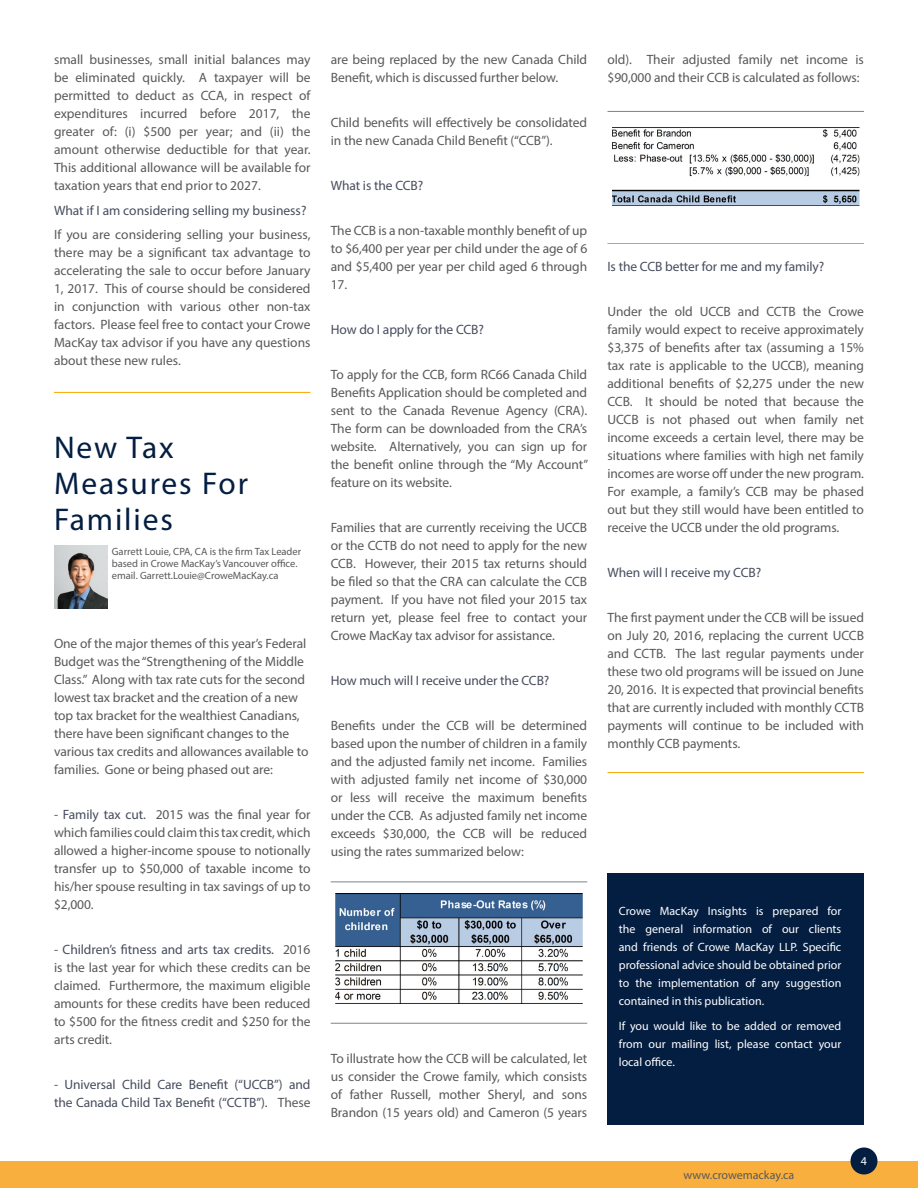
<style>
.page{position:relative;width:918px;height:1188px;background:#fff}
.page>*{position:absolute;margin:0;border:0;box-sizing:border-box;transform-origin:0 0}
.t1{font:31.5px/36px "Myriad Pro";letter-spacing:.06em;color:#041e41}
.t2{font:13.5px/18px "Myriad Pro";letter-spacing:-.005em;color:#58595b;text-align:justify}
.t3{font:13.5px/18px "Myriad Pro";letter-spacing:-.005em;color:#474c5d}
.t4{font:12px/18px "Myriad Pro";color:#fff;text-align:justify}
.t5{font:12px "Myriad Pro";color:#58595b}
.t6{font:10.5px/12px "Myriad Pro";color:#58595b}
.s1{color:#474c5d}
.s2{color:#58595b}
</style>
<div class="page">
<div style="left:0;top:1161px;width:918px;height:27px;background:#f8af3e"></div>
<div style="left:850px;top:1148px;width:28px;height:26px;background:#041e41;border-radius:50%"></div>
<img style="left:54px;top:546px;width:53px;height:63px">
<hr style="left:608px;top:243px;width:256px;height:1px;background:#808285">
<hr style="left:608px;top:772px;width:256px;height:1px;background:#f7a800">
<hr style="left:608px;top:111px;width:256px;height:1px;background:#808285">
<div style="left:608px;top:874px;width:256px;height:251px;background:#041e41"></div>
<img style="left:336px;top:894px;width:246px;height:110px">
<img style="left:613px;top:127px;width:246px;height:78px">
<hr style="left:331px;top:882px;width:256px;height:1px;background:#808285">
<hr style="left:331px;top:1023px;width:256px;height:1px;background:#808285">
<hr style="left:54px;top:392px;width:256px;height:1px;background:#f7a800">
<p class="t2" style="left:54px;top:50px;width:258px">small businesses, small initial balances may be eliminated quickly. A taxpayer will be permitted to deduct as CCA, in respect of expenditures incurred before 2017, the greater of: (i) $500 per year; and (ii) the amount otherwise deductible for that year.<br>This additional allowance will be available for taxation years that end prior to 2027.</p>
<p class="t3" style="left:54px;top:201px;width:254px">What if I am considering selling my business?</p>
<p class="t2" style="left:54px;top:226px;width:258px">If you are considering selling your business, there may be a significant tax advantage to accelerating the sale to occur before January 1, 2017. This of course should be considered in conjunction with various other non-tax factors. Please feel free to contact your Crowe MacKay tax advisor if you have any questions about these new rules.</p>
<h1 class="t1" style="left:54px;top:429px;width:195px">New Tax<br>Measures For<br>Families</h1>
<p class="t6" style="left:112px;top:546px;width:191px">Garrett Louie, CPA, CA is the firm Tax Leader based in Crowe MacKay’s Vancouver office. email. Garrett.Louie@CroweMacKay.ca</p>
<p class="t2" style="left:54px;top:635px;width:256px;text-align:left">One of the major themes of this year’s Federal Budget was the “Strengthening of the Middle Class.” Along with tax rate cuts for the second lowest tax bracket and the creation of a new top tax bracket for the wealthiest Canadians, there have been significant changes to the various tax credits and allowances available to families. Gone or being phased out are:</p>
<p class="t2" style="left:54px;top:806px;width:258px">- <span class="s1">Family tax cut.</span> 2015 was the final year for which families could claim this tax credit, which allowed a higher-income spouse to notionally transfer up to $50,000 of taxable income to his/her spouse resulting in tax savings of up to $2,000.</p>
<p class="t2" style="left:54px;top:941px;width:258px">- <span class="s1">Children’s fitness and arts tax credits.</span> 2016 is the last year for which these credits can be claimed. Furthermore, the maximum eligible amounts for these credits have been reduced to $500 for the fitness credit and $250 for the arts credit.</p>
<p class="t3" style="left:54px;top:1076px;width:258px"><span class="s2">-</span> Universal Child Care Benefit (“UCCB”) and the Canada Child Tax Benefit (“CCTB”). <span class="s2">These</span></p>
<p class="t2" style="left:331px;top:50px;width:258px">are being replaced by the new Canada Child<br>Benefit, which is discussed further below.</p>
<p class="t2" style="left:331px;top:113px;width:258px">Child benefits will effectively be consolidated in the new Canada Child Benefit (“CCB”).</p>
<p class="t3" style="left:331px;top:176px;width:94px">What is the CCB?</p>
<p class="t2" style="left:331px;top:221px;width:258px">The CCB is a non-taxable monthly benefit of up to $6,400 per year per child under the age of 6 and $5,400 per year per child aged 6 through 17.</p>
<p class="t3" style="left:331px;top:320px;width:155px">How do I apply for the CCB?</p>
<p class="t2" style="left:331px;top:365px;width:259px">To apply for the CCB, form RC66 Canada Child Benefits Application should be completed and sent to the Canada Revenue Agency (CRA).<br>The form can be downloaded from the CRA’s website. Alternatively, you can sign up for the benefit online through the “My Account” feature on its website.</p>
<p class="t2" style="left:331px;top:518px;width:258px">Families that are currently receiving the UCCB or the CCTB do not need to apply for the new CCB. However, their 2015 tax returns should be filed so that the CRA can calculate the CCB payment. If you have not filed your 2015 tax return yet, please feel free to contact your Crowe MacKay tax advisor for assistance.</p>
<p class="t3" style="left:331px;top:671px;width:220px">How much will I receive under the CCB?</p>
<p class="t2" style="left:331px;top:716px;width:258px">Benefits under the CCB will be determined based upon the number of children in a family and the adjusted family net income. Families with adjusted family net income of $30,000 or less will receive the maximum benefits under the CCB. As adjusted family net income exceeds $30,000, the CCB will be reduced using the rates summarized below:</p>
<p class="t2" style="left:331px;top:1049px;width:258px">To illustrate how the CCB will be calculated, let us consider the Crowe family, which consists of father Russell, mother Sheryl, and sons Brandon (15 years old) and Cameron (5 years</p>
<p class="t2" style="left:608px;top:50px;width:258px">old). Their adjusted family net income is $90,000 and their CCB is calculated as follows:</p>
<p class="t3" style="left:608px;top:257px;width:218px">Is the CCB better for me and my family?</p>
<p class="t2" style="left:608px;top:302px;width:258px">Under the old UCCB and CCTB the Crowe family would expect to receive approximately $3,375 of benefits after tax (assuming a 15% tax rate is applicable to the UCCB), meaning additional benefits of $2,275 under the new CCB. It should be noted that because the UCCB is not phased out when family net income exceeds a certain level, there may be situations where families with high net family incomes are worse off under the new program.<br>For example, a family’s CCB may be phased out but they still would have been entitled to receive the UCCB under the old programs.</p>
<p class="t3" style="left:608px;top:563px;width:155px">When will I receive my CCB?</p>
<p class="t2" style="left:608px;top:608px;width:258px">The first payment under the CCB will be issued on July 20, 2016, replacing the current UCCB and CCTB. The last regular payments under these two old programs will be issued on June 20, 2016. It is expected that provincial benefits that are currently included with monthly CCTB payments will continue to be included with monthly CCB payments.</p>
<p class="t4" style="left:619px;top:902px;width:224px">Crowe MacKay Insights is prepared for the general information of our clients and friends of Crowe MacKay LLP. Specific professional advice should be obtained prior to the implementation of any suggestion contained in this publication.</p>
<p class="t4" style="left:619px;top:1017px;width:224px">If you would like to be added or removed from our mailing list, please contact your local office.</p>
<p class="t5" style="left:684px;top:1167px;width:112px">www.crowemackay.ca</p>
<p class="t4" style="left:861px;top:1152px;width:8px">4</p>
</div>
